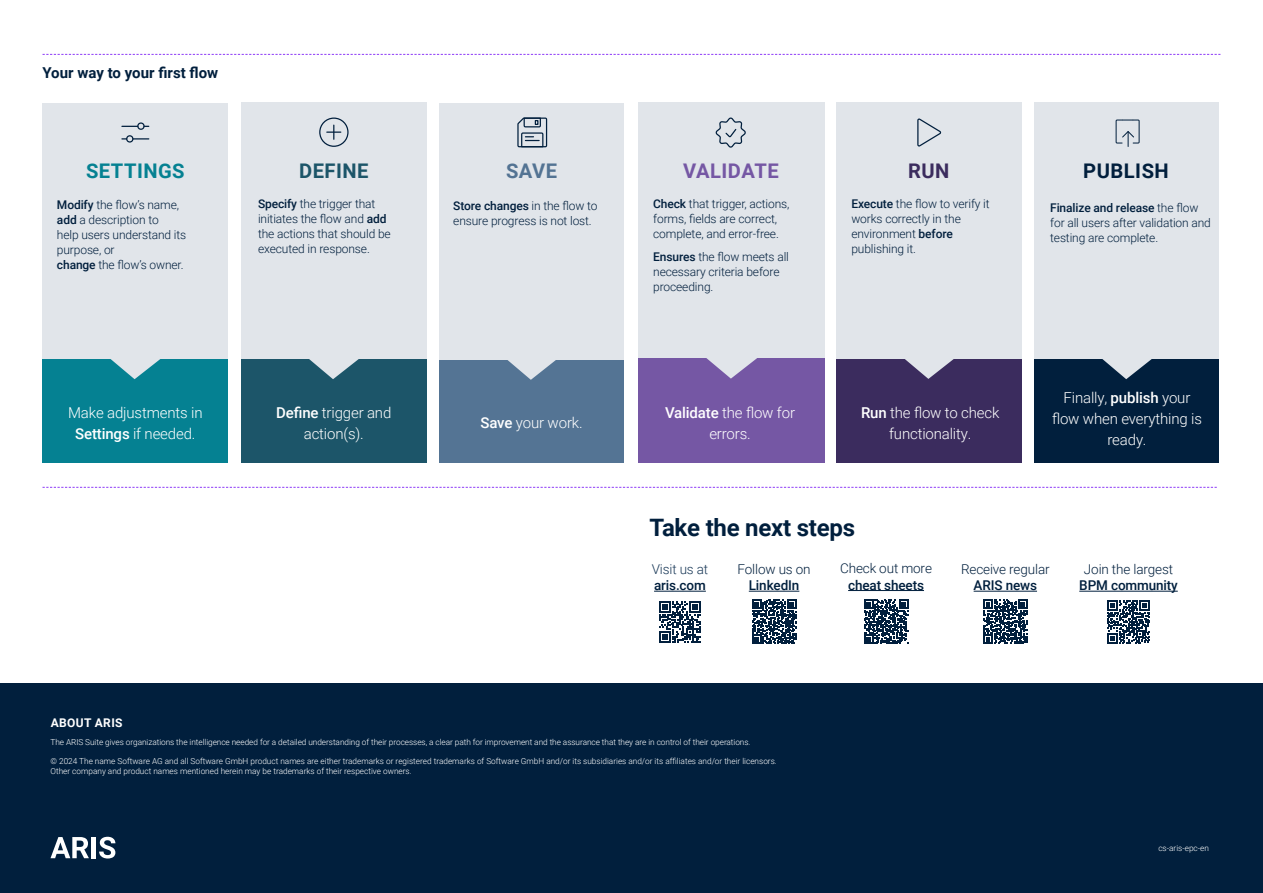
<style>
.page{position:relative;width:1263px;height:893px;background:#fff}
.page>*{position:absolute;margin:0;border:0;box-sizing:border-box;transform-origin:0 0}
.h3_-_Headline_18_26__dark{font:700 24px "Roboto";letter-spacing:-.01em;color:#011f3d}
.Subhead_1_-_14_18__Sense{font:700 20.1px "Roboto";letter-spacing:.025em;color:#058192}
.Subhead_1_-_14_18__Sense-2{font:700 20.1px "Roboto";letter-spacing:.025em;color:#7557a4}
.Subhead_1_-_14_18__Sense-3{font:700 20.1px "Roboto";letter-spacing:.025em;color:#011f3d}
.Subhead_1_-_14_18__Sense-4{font:700 20.1px "Roboto";letter-spacing:.02em;color:#1c5569}
.Subhead_1_-_14_18__Sense-5{font:700 20.1px "Roboto";color:#537393}
.Subhead_1_-_14_18__Sense-6{font:700 20.1px "Roboto";color:#3b2c5e}
.Subhead_1_-_14_18__Sense-7{font:300 15px/21px "Roboto";letter-spacing:-.01em;color:#fff;text-align:center}
.Headline_2_-_14_18__Sense{font:700 15px "Roboto";color:#011f3d}
.Box_Title_-_10_12__Light{font:300 13.5px/16.2px "Roboto";letter-spacing:-.01em;color:#011f3d;text-align:center}
.body_-_9_14__dark{font:300 13.5px/16.2px "Roboto";letter-spacing:-.01em;color:#193857}
.Subhead_1_-_14_18__Sense-8{font:300 12px/15px "Roboto";letter-spacing:-.01em;color:#011f3d}
.Headline_2_-_14_18__Sense-2{font:300 12px/15px "Roboto";letter-spacing:-.01em;color:#011f3d}
.boiler_headline_-_8_10__light{font:700 12px "Roboto";letter-spacing:.035em;color:#fff}
.boiler_body_-_5_5_7_5__light{font:300 8.25px/9.9px "Roboto";color:#fff}
.doc_name_-_5_5_7_5__light{font:300 8.25px "Roboto";color:#fff}
.s1{font-weight:500}
.s2{font-weight:500;color:#011f3d}
</style>
<div class="page">
<div style="left:0;top:683px;width:1263px;height:210px;background:#011f3d"></div>
<hr style="left:749px;top:591px;width:50px;height:1px;background:#011f3d">
<svg style="left:864px;top:600px;width:44px;height:44px"></svg>
<hr style="left:848px;top:590px;width:76px;height:1px;background:#011f3d">
<hr style="left:654px;top:591px;width:52px;height:1px;background:#011f3d">
<hr style="left:974px;top:591px;width:63px;height:1px;background:#011f3d">
<hr style="left:1079px;top:591px;width:99px;height:1px;background:#011f3d">
<svg style="left:983px;top:600px;width:44px;height:44px"></svg>
<svg style="left:1107px;top:600px;width:43px;height:43px"></svg>
<svg style="left:659px;top:601px;width:42px;height:42px"></svg>
<svg style="left:752px;top:600px;width:44px;height:44px"></svg>
<svg style="left:50px;top:837px;width:39px;height:21px"></svg>
<hr style="left:92px;top:837px;width:4px;height:21px;background:#fff">
<svg style="left:99px;top:837px;width:16px;height:21px"></svg>
<svg style="left:43px;top:54px;width:1177px;height:1px"></svg>
<div style="left:43px;top:356px;width:185px;height:107px;background:#058192"></div>
<div style="left:43px;top:103px;width:185px;height:256px;background:#e1e5ea"></div>
<svg style="left:110px;top:359px;width:51px;height:20px"></svg>
<div style="left:241px;top:353px;width:186px;height:110px;background:#1c5569"></div>
<div style="left:241px;top:103px;width:186px;height:256px;background:#e1e5ea"></div>
<svg style="left:309px;top:359px;width:50px;height:20px"></svg>
<div style="left:638px;top:353px;width:187px;height:110px;background:#7557a4"></div>
<div style="left:638px;top:103px;width:187px;height:255px;background:#e1e5ea"></div>
<svg style="left:706px;top:358px;width:51px;height:21px"></svg>
<div style="left:836px;top:355px;width:186px;height:108px;background:#3b2c5e"></div>
<div style="left:836px;top:102px;width:186px;height:256px;background:#e1e5ea"></div>
<svg style="left:885px;top:358px;width:89px;height:21px"></svg>
<div style="left:1035px;top:356px;width:184px;height:107px;background:#011f3d"></div>
<div style="left:1035px;top:103px;width:184px;height:256px;background:#e1e5ea"></div>
<svg style="left:1102px;top:359px;width:50px;height:20px"></svg>
<div style="left:439px;top:357px;width:185px;height:106px;background:#547494"></div>
<div style="left:439px;top:103px;width:185px;height:256px;background:#e1e5ea"></div>
<svg style="left:487px;top:359px;width:89px;height:21px"></svg>
<svg style="left:43px;top:487px;width:1174px;height:1px"></svg>
<svg style="left:122px;top:122px;width:27px;height:21px"></svg>
<div style="left:319px;top:118px;width:30px;height:29px;border:1px solid #011f3d;border-radius:50%"></div>
<svg style="left:327px;top:125px;width:14px;height:14px"></svg>
<svg style="left:517px;top:118px;width:30px;height:29px"></svg>
<svg style="left:716px;top:118px;width:30px;height:30px"></svg>
<svg style="left:917px;top:118px;width:25px;height:29px"></svg>
<svg style="left:1115px;top:119px;width:25px;height:28px"></svg>
<p class="Headline_2_-_14_18__Sense" style="left:43px;top:62px;width:177px">Your way to your first flow</p>
<p class="Subhead_1_-_14_18__Sense" style="left:86px;top:156px;width:100px">SETTINGS</p>
<p class="Subhead_1_-_14_18__Sense-8" style="left:57px;top:197px;width:124px"><span class="s1">Modify</span> the flow’s name,</p>
<p class="Subhead_1_-_14_18__Sense-8" style="left:57px;top:212px;width:103px"><span class="s1">add</span> a description to</p>
<p class="Subhead_1_-_14_18__Sense-8" style="left:57px;top:227px;width:131px">help users understand its purpose, or</p>
<p class="Subhead_1_-_14_18__Sense-8" style="left:57px;top:257px;width:128px"><span class="s1">change</span> the flow’s owner.</p>
<p class="Subhead_1_-_14_18__Sense-4" style="left:299px;top:156px;width:71px">DEFINE</p>
<p class="Subhead_1_-_14_18__Sense-8" style="left:258px;top:195px;width:134px"><span class="s1">Specify</span> the trigger that initiates the flow and <span class="s1">add </span>the actions that should be executed in response.</p>
<p class="Subhead_1_-_14_18__Sense-7" style="left:68px;top:402px;width:136px">Make adjustments in<br><span class="s1">Settings</span> if needed.</p>
<p class="Subhead_1_-_14_18__Sense-7" style="left:276px;top:402px;width:117px"><span class="s1">Define</span> trigger and action(s).</p>
<p class="Subhead_1_-_14_18__Sense-5" style="left:506px;top:156px;width:52px">SAVE</p>
<p class="Subhead_1_-_14_18__Sense-8" style="left:453px;top:198px;width:146px"><span class="s1">Store changes</span> in the flow to ensure progress is not lost.</p>
<p class="Subhead_1_-_14_18__Sense-7" style="left:480px;top:411px;width:104px"><span class="s1">Save</span> your work.</p>
<p class="Subhead_1_-_14_18__Sense-2" style="left:683px;top:156px;width:97px">VALIDATE</p>
<p class="Headline_2_-_14_18__Sense-2" style="left:653px;top:196px;width:138px"><span class="s1">Check</span> that trigger, actions, forms, fields are correct, complete, and error-free.</p>
<p class="Headline_2_-_14_18__Sense-2" style="left:653px;top:249px;width:137px"><span class="s1">Ensures</span> the flow meets all necessary criteria before proceeding.</p>
<p class="Subhead_1_-_14_18__Sense-7" style="left:665px;top:402px;width:131px"><span class="s1">Validate</span> the flow for errors.</p>
<p class="Subhead_1_-_14_18__Sense-6" style="left:908px;top:156px;width:43px">RUN</p>
<p class="Headline_2_-_14_18__Sense-2" style="left:851px;top:195px;width:140px"><span class="s1">Execute</span> the flow to verify it works correctly in the environment <span class="s1">before </span>publishing it.</p>
<p class="Subhead_1_-_14_18__Sense-3" style="left:1083px;top:157px;width:87px">PUBLISH</p>
<p class="Subhead_1_-_14_18__Sense-8" style="left:1050px;top:199px;width:162px"><span class="s1">Finalize and release</span> the flow for all users after validation and testing are complete.</p>
<p class="Subhead_1_-_14_18__Sense-7" style="left:861px;top:402px;width:140px"><span class="s1">Run</span> the flow to check functionality.</p>
<p class="Subhead_1_-_14_18__Sense-7" style="left:1052px;top:387px;width:151px">Finally, <span class="s1">publish</span> your flow when everything is ready.</p>
<p class="h3_-_Headline_18_26__dark" style="left:649px;top:511px;width:207px">Take the next steps</p>
<p class="Box_Title_-_10_12__Light" style="left:737px;top:561px;width:75px">Follow us on<br><span class="s1">LinkedIn</span></p>
<p class="Box_Title_-_10_12__Light" style="left:840px;top:560px;width:93px">Check out more <span class="s1">cheat sheets</span></p>
<p class="body_-_9_14__dark" style="left:652px;top:561px;width:58px">Visit us at <span class="s2">aris.com</span></p>
<p class="Box_Title_-_10_12__Light" style="left:961px;top:561px;width:90px">Receive regular<br><span class="s1">ARIS news</span></p>
<p class="Box_Title_-_10_12__Light" style="left:1079px;top:561px;width:100px">Join the largest<br><span class="s1">BPM community</span></p>
<p class="boiler_headline_-_8_10__light" style="left:51px;top:714px;width:73px">ABOUT ARIS</p>
<p class="boiler_body_-_5_5_7_5__light" style="left:50px;top:737px;width:701px">The ARIS Suite gives organizations the intelligence needed for a detailed understanding of their processes, a clear path for improvement and the assurance that they are in control of their operations.</p>
<p class="boiler_body_-_5_5_7_5__light" style="left:50px;top:756px;width:728px">© 2024 The name Software AG and all Software GmbH product names are either trademarks or registered trademarks of Software GmbH and/or its subsidiaries and/or its affiliates and/or their licensors.<br>Other company and product names mentioned herein may be trademarks of their respective owners.</p>
<p class="doc_name_-_5_5_7_5__light" style="left:1158px;top:842px;width:52px">cs-aris-epc-en</p>
</div>
